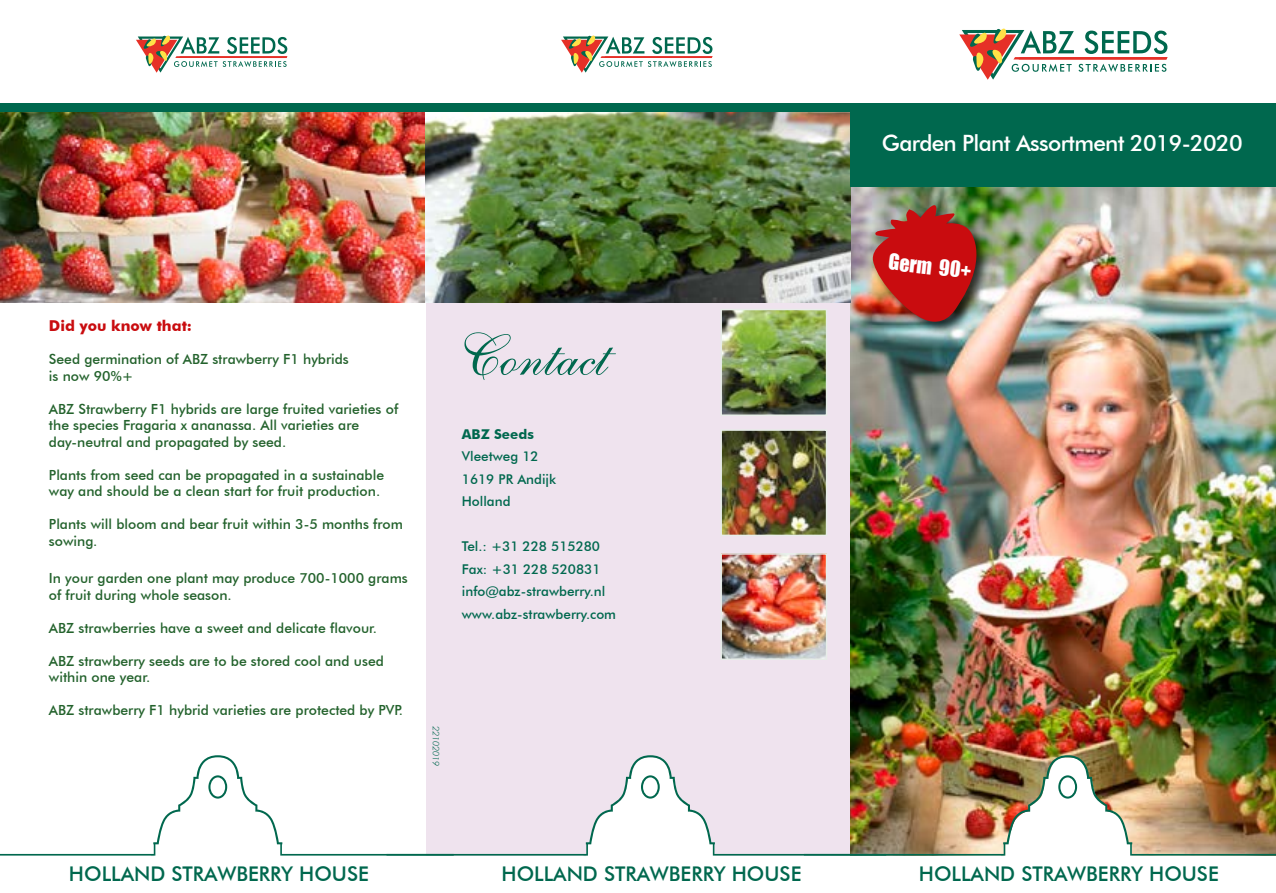
<style>
.page{position:relative;width:1276px;height:893px;background:#fff}
.page>*{position:absolute;margin:0;border:0;box-sizing:border-box;transform-origin:0 0}
.t1{font:57px "English 111 Vivace BT";color:#00684e}
.t2{font:500 22.5px "Futura BT";letter-spacing:-.03em;color:#fff}
.t3{font:20.4px "Impact";color:#fff}
.t4{font:500 20.25px "Futura BT";color:#00684e}
.t5{font:700 15px "Futura BT";color:#c90c0f}
.t6{font:500 13.95px/16.5px "Futura BT";color:#23622c}
.t7{font:500 13.5px/22.5px "Futura BT";color:#00684e}
.t8{font:700 13.5px "Futura BT";color:#00684e}
.t9{font:italic 300 9px "Futura BT";color:#00684e}
</style>
<div class="page">
<div style="left:0;top:303px;width:1276px;height:590px;background:#efe3ee"></div>
<img style="left:850px;top:186px;width:426px;height:569px">
<div style="left:0;top:169px;width:425px;height:716px;background:#fff"></div>
<img style="left:0;top:112px;width:850px;height:191px">
<div style="left:886px;top:856px;width:390px;height:37px;background:#fff"></div>
<img style="left:886px;top:755px;width:390px;height:101px">
<div style="left:454px;top:856px;width:432px;height:37px;background:#fff"></div>
<svg style="left:454px;top:755px;width:432px;height:101px"></svg>
<svg style="left:0;top:856px;width:454px;height:37px"></svg>
<svg style="left:0;top:755px;width:454px;height:101px"></svg>
<img style="left:723px;top:312px;width:101px;height:101px">
<div style="left:720px;top:309px;width:107px;height:107px;border:2px solid #e7ede8"></div>
<div style="left:0;top:103px;width:1276px;height:9px;background:#00684e"></div>
<div style="left:850px;top:103px;width:426px;height:83px;background:#00684e"></div>
<img style="left:723px;top:432px;width:101px;height:101px">
<div style="left:720px;top:429px;width:107px;height:107px;border:2px solid #e7ede8"></div>
<img style="left:723px;top:556px;width:101px;height:101px">
<div style="left:720px;top:553px;width:107px;height:107px;border:2px solid #e7ede8"></div>
<div style="left:871px;top:203px;width:120px;height:133px;background:#000;opacity:.75"></div>
<img style="left:870px;top:203px;width:114px;height:121px">
<svg style="left:136px;top:35px;width:151px;height:38px"></svg>
<svg style="left:959px;top:28px;width:208px;height:52px"></svg>
<svg style="left:561px;top:35px;width:151px;height:38px"></svg>
<h2 class="t2" style="left:882px;top:129px;width:362px">Garden Plant Assortment 2019-2020</h2>
<p class="t5" style="left:49px;top:317px;width:145px">Did you know that:</p>
<p class="t6" style="left:49px;top:351px;width:301px">Seed germination of ABZ strawberry F1 hybrids is now 90%+</p>
<p class="t6" style="left:49px;top:401px;width:351px">ABZ Strawberry F1 hybrids are large fruited varieties of the species Fragaria x ananassa. All varieties are day-neutral and propagated by seed.</p>
<p class="t6" style="left:49px;top:467px;width:337px">Plants from seed can be propagated in a sustainable way and should be a clean start for fruit production.</p>
<p class="t6" style="left:49px;top:516px;width:356px">Plants will bloom and bear fruit within 3-5 months from sowing.</p>
<p class="t6" style="left:49px;top:570px;width:360px">In your garden one plant may produce 700-1000 grams of fruit during whole season.</p>
<p class="t6" style="left:49px;top:620px;width:330px">ABZ strawberries have a sweet and delicate flavour.</p>
<p class="t6" style="left:49px;top:653px;width:336px">ABZ strawberry seeds are to be stored cool and used within one year.</p>
<p class="t6" style="left:49px;top:702px;width:355px">ABZ strawberry F1 hybrid varieties are protected by PVP.</p>
<h1 class="t1" style="left:457px;top:321px;width:152px">Contact</h1>
<p class="t8" style="left:462px;top:426px;width:74px">ABZ Seeds</p>
<p class="t7" style="left:462px;top:445px;width:96px">Vleetweg 12<br>1619 PR Andijk<br>Holland</p>
<p class="t7" style="left:462px;top:535px;width:156px">Tel.: +31 228 515280<br>Fax: +31 228 520831 info@abz-strawberry.nl www.abz-strawberry.com</p>
<p class="t9" style="left:441px;top:726px;width:42px;rotate:90deg">22102019</p>
<h3 class="t3" style="left:890px;top:245px;width:84px;rotate:7deg">Germ 90+</h3>
<h3 class="t4" style="left:69px;top:861px;width:301px">HOLLAND STRAWBERRY HOUSE</h3>
<h3 class="t4" style="left:501px;top:861px;width:301px">HOLLAND STRAWBERRY HOUSE</h3>
<h3 class="t4" style="left:919px;top:861px;width:301px">HOLLAND STRAWBERRY HOUSE</h3>
</div>
